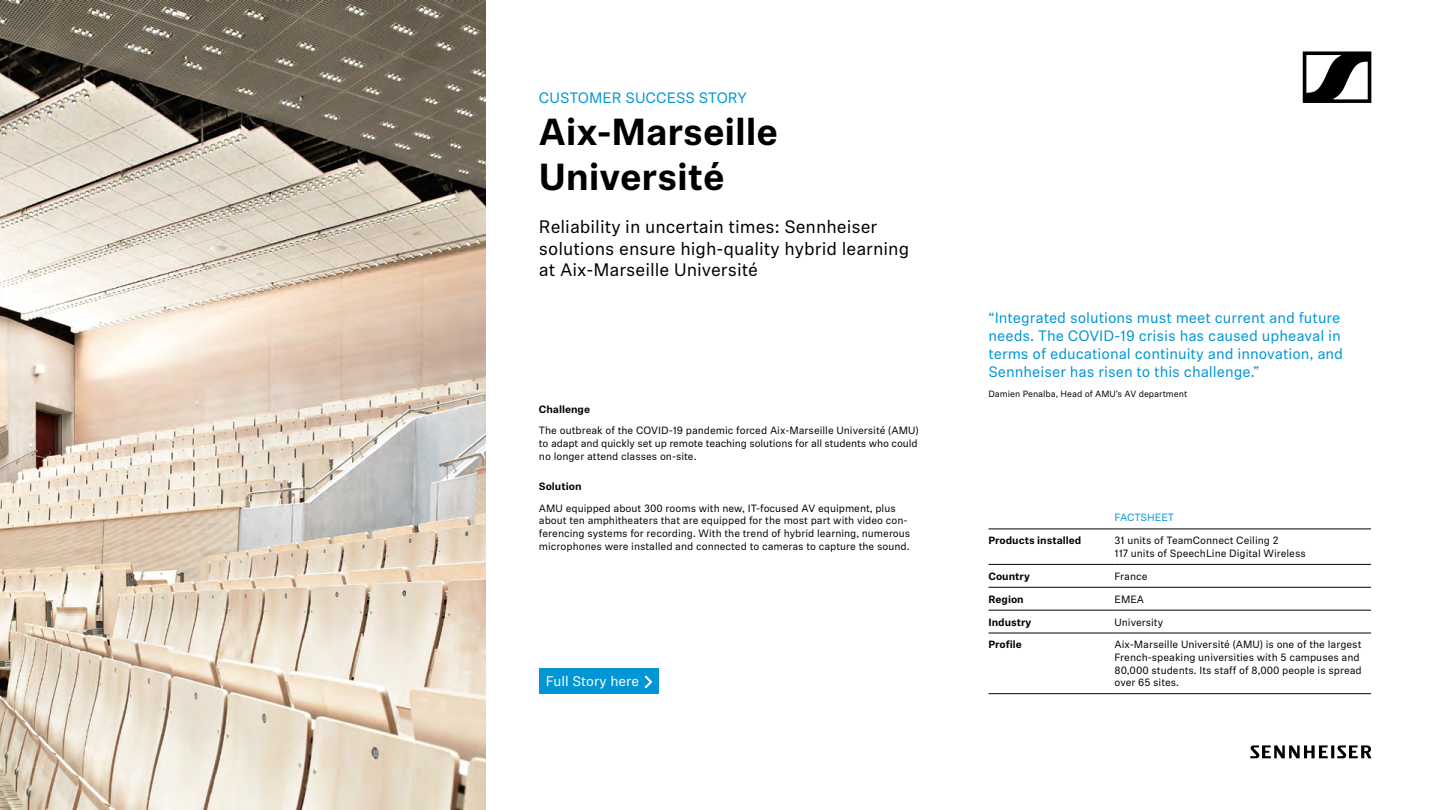
<style>
.page{position:relative;width:1440px;height:810px;background:#fff}
.page>*{position:absolute;margin:0;border:0;box-sizing:border-box;transform-origin:0 0}
.t1{font:700 37.5px/45px "Sennheiser Neue";letter-spacing:-.005em;color:#000}
.t2{font:18px/21.6px "Sennheiser Neue";color:#000}
.t3{font:15px/18px "Sennheiser Neue";color:#0096d6}
.t4{font:13.95px "Sennheiser Neue";color:#fff}
.t5{font:10.5px/12.8px "Sennheiser Neue";color:#000}
.t6{font:700 10.5px "Sennheiser Neue";color:#000}
.t7{font:10.5px "Sennheiser Neue";letter-spacing:-.005em;color:#0096d6}
.t8{font:9px "Sennheiser Neue";color:#000}
</style>
<div class="page">
<img style="left:0;top:0;width:486px;height:810px">
<svg style="left:1303px;top:51px;width:68px;height:52px"></svg>
<svg style="left:1250px;top:745px;width:122px;height:13px"></svg>
<hr style="left:988px;top:529px;width:126px;height:1px;background:#000">
<hr style="left:1114px;top:529px;width:257px;height:1px;background:#000">
<hr style="left:988px;top:564px;width:126px;height:1px;background:#000">
<hr style="left:1114px;top:564px;width:257px;height:1px;background:#000">
<hr style="left:988px;top:587px;width:126px;height:1px;background:#000">
<hr style="left:1114px;top:587px;width:257px;height:1px;background:#000">
<hr style="left:988px;top:610px;width:126px;height:1px;background:#000">
<hr style="left:1114px;top:610px;width:257px;height:1px;background:#000">
<hr style="left:988px;top:633px;width:126px;height:1px;background:#000">
<hr style="left:1114px;top:633px;width:257px;height:1px;background:#000">
<hr style="left:988px;top:693px;width:126px;height:1px;background:#000">
<hr style="left:1114px;top:693px;width:257px;height:1px;background:#000">
<div style="left:539px;top:668px;width:120px;height:26px;background:#0096d6"></div>
<svg style="left:645px;top:676px;width:7px;height:12px"></svg>
<h3 class="t3" style="left:539px;top:88px;width:210px">CUSTOMER SUCCESS STORY</h3>
<h1 class="t1" style="left:539px;top:108px;width:241px">Aix-Marseille<br>Université</h1>
<h2 class="t2" style="left:539px;top:215px;width:372px">Reliability in uncertain times: Sennheiser solutions ensure high-quality hybrid learning at Aix-Marseille Université</h2>
<h3 class="t3" style="left:988px;top:308px;width:356px">“Integrated solutions must meet current and future needs. The COVID-19 crisis has caused upheaval in terms of educational continuity and innovation, and Sennheiser has risen to this challenge.”</h3>
<p class="t8" style="left:988px;top:388px;width:200px">Damien Penalba, Head of AMU’s AV department</p>
<p class="t6" style="left:539px;top:402px;width:53px">Challenge</p>
<p class="t5" style="left:539px;top:424px;width:381px;text-align:justify">The outbreak of the COVID-19 pandemic forced Aix-Marseille Université (AMU) to adapt and quickly set up remote teaching solutions for all students who could no longer attend classes on-site.</p>
<p class="t6" style="left:539px;top:479px;width:44px">Solution</p>
<p class="t5" style="left:539px;top:501px;width:373px">AMU equipped about 300 rooms with new, IT-focused AV equipment, plus about ten amphitheaters that are equipped for the most part with video con&shy;ferencing systems for recording. With the trend of hybrid learning, numerous microphones were installed and connected to cameras to capture the sound.</p>
<p class="t7" style="left:1114px;top:511px;width:61px">FACTSHEET</p>
<p class="t6" style="left:988px;top:533px;width:94px">Products installed</p>
<p class="t5" style="left:1114px;top:534px;width:193px">31 units of TeamConnect Ceiling 2<br>117 units of SpeechLine Digital Wireless</p>
<p class="t6" style="left:988px;top:569px;width:43px">Country</p>
<p class="t5" style="left:1114px;top:569px;width:35px">France</p>
<p class="t6" style="left:988px;top:591px;width:37px">Region</p>
<p class="t5" style="left:1114px;top:592px;width:31px">EMEA</p>
<p class="t6" style="left:988px;top:614px;width:44px">Industry</p>
<p class="t5" style="left:1114px;top:615px;width:50px">University</p>
<p class="t6" style="left:988px;top:637px;width:35px">Profile</p>
<p class="t5" style="left:1114px;top:638px;width:249px">Aix-Marseille Université (AMU) is one of the largest<br>French-speaking universities with 5 campuses and<br>80,000 students. Its staff of 8,000 people is spread</p>
<h3 class="t4" style="left:546px;top:672px;width:95px">Full Story here</h3>
<p class="t5" style="left:1114px;top:676px;width:66px">over 65 sites.</p>
</div>
